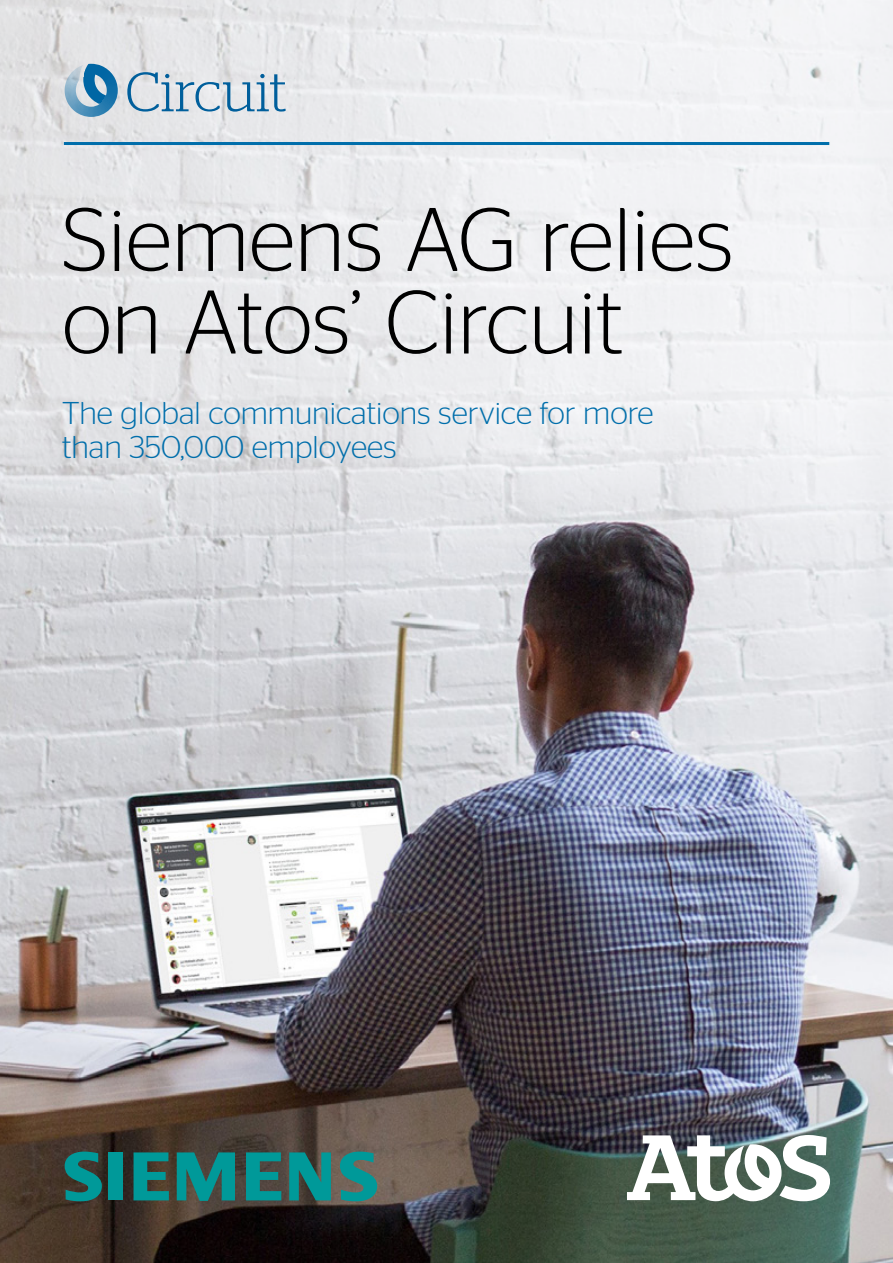
<style>
.page{position:relative;width:893px;height:1263px;background:#fff}
.page>*{position:absolute;margin:0;border:0;box-sizing:border-box;transform-origin:0 0}
.t1{font:300 90px/82.5px "Stag Sans";color:#000}
.t2{font:300 55.5px "Stag";color:#005f9c}
.t3{font:300 31.5px/34.5px "Stag Sans";color:#006eab}
</style>
<div class="page">
<img style="left:0;top:597px;width:893px;height:666px">
<svg style="left:0;top:0;width:893px;height:597px;fill:#e9eaed"></svg>
<svg style="left:627px;top:1135px;width:203px;height:66px"></svg>
<hr style="left:64px;top:142px;width:765px;height:3px;background:#006eab">
<svg style="left:65px;top:64px;width:53px;height:53px;background:#78a7c5"></svg>
<svg style="left:340px;top:1151px;width:37px;height:50px;background:#2e8480"></svg>
<svg style="left:65px;top:1151px;width:37px;height:50px;background:#1a706d"></svg>
<div style="left:108px;top:1152px;width:15px;height:48px;background:#099"></div>
<svg style="left:134px;top:1152px;width:35px;height:48px;background:#187b77"></svg>
<svg style="left:177px;top:1152px;width:58px;height:49px;background:#18807d"></svg>
<svg style="left:246px;top:1152px;width:35px;height:48px;background:#18807e"></svg>
<svg style="left:289px;top:1152px;width:42px;height:48px;background:#13817e"></svg>
<h2 class="t2" style="left:125px;top:60px;width:163px">Circuit</h2>
<h1 class="t1" style="left:62px;top:197px;width:673px">Siemens AG relies on Atos’ Circuit</h1>
<p class="t3" style="left:62px;top:395px;width:593px">The global communications service for more than 350,000 employees</p>
</div>
